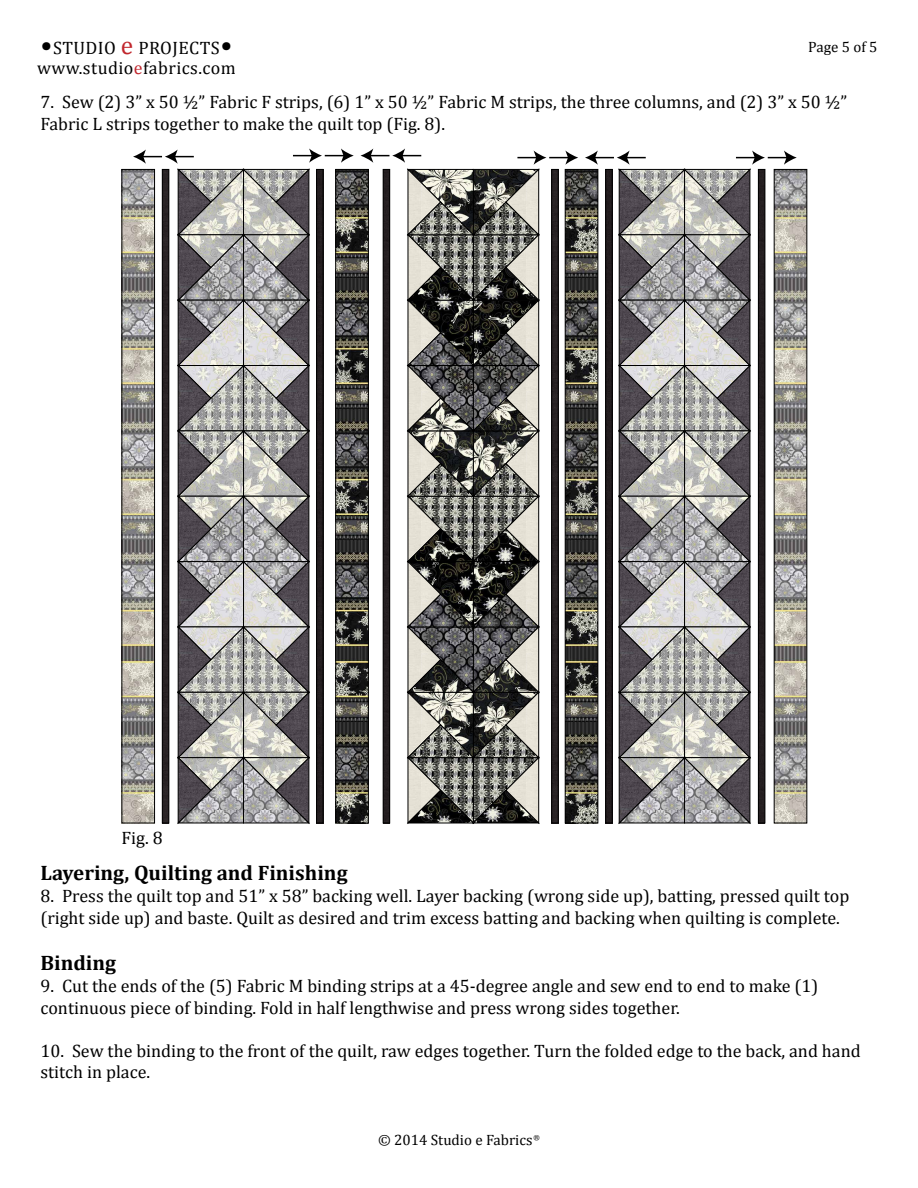
<style>
.page{position:relative;width:918px;height:1188px;background:#fff}
.page>*{position:absolute;margin:0;border:0;box-sizing:border-box;transform-origin:0 0}
.t1{font:700 21px "Cambria";color:#000}
.t2{font:18px/21.6px "Cambria";color:#000}
.t3{font:18px "Cambria";letter-spacing:.025em;color:#000}
.t4{font:15px "Cambria";color:#000}
.s1{font-size:27px}
.s2{font-size:25.5px;color:#c1272d}
.s3{color:#c0272e}
</style>
<div class="page">
<svg style="left:124px;top:171px;width:9px;height:650px"></svg>
<svg style="left:354px;top:169px;width:7px;height:654px"></svg>
<svg style="left:578px;top:169px;width:7px;height:654px"></svg>
<svg style="left:797px;top:169px;width:10px;height:654px"></svg>
<svg style="left:133px;top:148px;width:221px;height:676px"></svg>
<svg style="left:361px;top:149px;width:217px;height:675px"></svg>
<svg style="left:585px;top:150px;width:212px;height:674px"></svg>
<p class="t3" style="left:41px;top:37px;width:193px"><span class="s1">•</span>STUDIO <span class="s2">e</span> PROJECTS<span class="s1">•</span></p>
<p class="t3" style="left:37px;top:57px;width:200px">www.studio<span class="s3">e</span>fabrics.com</p>
<p class="t4" style="left:808px;top:38px;width:71px">Page 5 of 5</p>
<p class="t2" style="left:40px;top:91px;width:808px">7. Sew (2) 3” x 50 ½” Fabric F strips, (6) 1” x 50 ½” Fabric M strips, the three columns, and (2) 3” x 50 ½”<br>Fabric L strips together to make the quilt top (Fig. 8).</p>
<p class="t2" style="left:122px;top:827px;width:43px">Fig. 8</p>
<p class="t1" style="left:40px;top:858px;width:309px">Layering, Quilting and Finishing</p>
<p class="t2" style="left:40px;top:885px;width:810px">8. Press the quilt top and 51” x 58” backing well. Layer backing (wrong side up), batting, pressed quilt top (right side up) and baste. Quilt as desired and trim excess batting and backing when quilting is complete.</p>
<p class="t1" style="left:40px;top:948px;width:77px">Binding</p>
<p class="t2" style="left:40px;top:975px;width:779px">9. Cut the ends of the (5) Fabric M binding strips at a 45-degree angle and sew end to end to make (1) continuous piece of binding. Fold in half lengthwise and press wrong sides together.</p>
<p class="t2" style="left:40px;top:1040px;width:822px">10. Sew the binding to the front of the quilt, raw edges together. Turn the folded edge to the back, and hand stitch in place.</p>
<p class="t4" style="left:378px;top:1131px;width:163px">© 2014 Studio e Fabrics<sup>®</sup></p>
</div>
